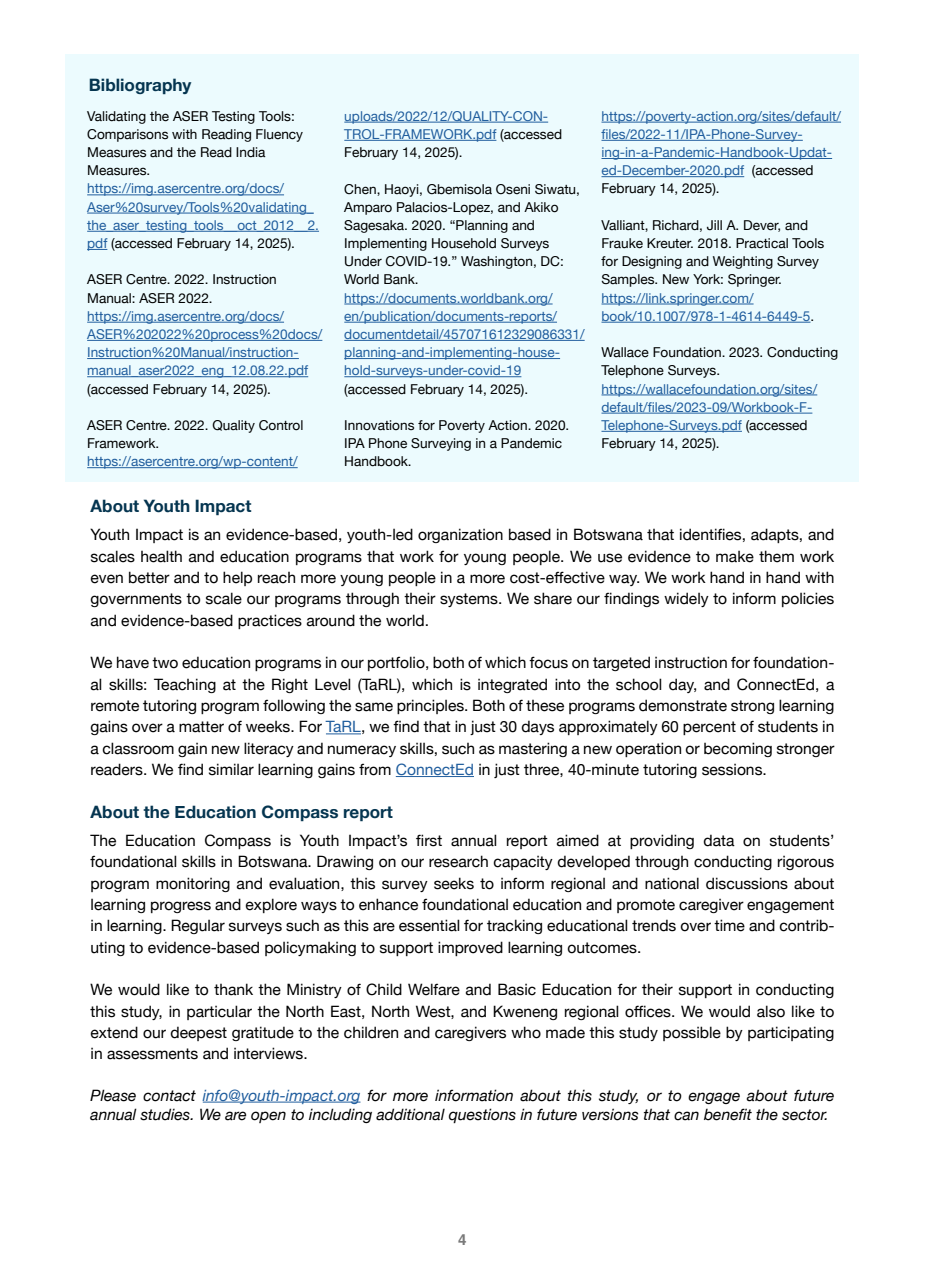
<style>
.page{position:relative;width:925px;height:1276px;background:#fff}
.page>*{position:absolute;margin:0;border:0;box-sizing:border-box;transform-origin:0 0}
.t1{font:700 17.1px "Helvetica Neue";color:#053550}
.t2{font:15.53px/21.4px "Helvetica Neue";color:#000;text-align:justify}
.t3{font:italic 15.53px/19.8px "Helvetica Neue";color:#000}
.t4{font:700 15.08px "Helvetica";color:#7a7a7a}
.t5{font:13.72px/18.2px "Helvetica Neue";color:#215e9e}
.t6{font:13.72px/18.2px "Helvetica Neue";color:#000}
.s1{color:#000}
.s2{color:#215e9e}
</style>
<div class="page">
<div style="left:66px;top:54px;width:793px;height:428px;background:#ecfbfe"></div>
<hr style="left:87px;top:194px;width:197px;height:1px;background:#215e9e">
<hr style="left:87px;top:213px;width:227px;height:1px;background:#215e9e">
<hr style="left:87px;top:231px;width:232px;height:1px;background:#215e9e">
<svg style="left:87px;top:249px;width:20px;height:1px"></svg>
<hr style="left:87px;top:322px;width:197px;height:1px;background:#215e9e">
<hr style="left:87px;top:340px;width:235px;height:1px;background:#215e9e">
<hr style="left:87px;top:358px;width:212px;height:1px;background:#215e9e">
<hr style="left:87px;top:376px;width:221px;height:1px;background:#215e9e">
<hr style="left:87px;top:467px;width:211px;height:1px;background:#215e9e">
<hr style="left:344px;top:122px;width:204px;height:1px;background:#215e9e">
<hr style="left:344px;top:140px;width:152px;height:1px;background:#215e9e">
<hr style="left:344px;top:304px;width:208px;height:1px;background:#215e9e">
<hr style="left:344px;top:322px;width:213px;height:1px;background:#215e9e">
<hr style="left:344px;top:340px;width:241px;height:1px;background:#215e9e">
<hr style="left:344px;top:358px;width:216px;height:1px;background:#215e9e">
<hr style="left:344px;top:376px;width:177px;height:1px;background:#215e9e">
<hr style="left:601px;top:122px;width:240px;height:1px;background:#215e9e">
<hr style="left:601px;top:140px;width:202px;height:1px;background:#215e9e">
<hr style="left:601px;top:158px;width:231px;height:1px;background:#215e9e">
<hr style="left:601px;top:176px;width:143px;height:1px;background:#215e9e">
<hr style="left:601px;top:304px;width:152px;height:1px;background:#215e9e">
<hr style="left:601px;top:322px;width:209px;height:1px;background:#215e9e">
<hr style="left:601px;top:394px;width:216px;height:1px;background:#215e9e">
<hr style="left:601px;top:413px;width:211px;height:1px;background:#215e9e">
<hr style="left:601px;top:431px;width:141px;height:1px;background:#215e9e">
<hr style="left:326px;top:733px;width:35px;height:1px;background:#215e9e">
<hr style="left:396px;top:776px;width:78px;height:1px;background:#215e9e">
<hr style="left:203px;top:1101px;width:157px;height:1px;background:#215e9e">
<p class="t1" style="left:89px;top:74px;width:104px">Bibliography</p>
<p class="t6" style="left:87px;top:107px;width:217px">Validating the ASER Testing Tools:<br>Comparisons with Reading Fluency<br>Measures and the Read India<br>Measures.</p>
<p class="t5" style="left:87px;top:179px;width:233px">https://img.asercentre.org/docs/ Aser%20survey/Tools%20validating_ the_aser_testing_tools__oct_2012__2. pdf <span class="s1">(accessed February 14, 2025).</span></p>
<p class="t6" style="left:87px;top:270px;width:191px">ASER Centre. 2022. Instruction<br>Manual: ASER 2022.</p>
<p class="t5" style="left:87px;top:306px;width:237px">https://img.asercentre.org/docs/ ASER%202022%20process%20docs/ Instruction%20Manual/instruction&shy;manual_aser2022_eng_12.08.22.pdf</p>
<p class="t6" style="left:87px;top:379px;width:185px">(accessed February 14, 2025).</p>
<p class="t6" style="left:87px;top:416px;width:218px">ASER Centre. 2022. Quality Control<br>Framework.</p>
<p class="t5" style="left:87px;top:452px;width:212px">https://asercentre.org/wp-content/</p>
<p class="t5" style="left:344px;top:107px;width:219px">uploads/2022/12/QUALITY-CON-<br>TROL-FRAMEWORK.pdf <span class="s1">(accessed<br>February 14, 2025).</span></p>
<p class="t6" style="left:344px;top:179px;width:237px">Chen, Haoyi, Gbemisola Oseni Siwatu,<br>Amparo Palacios-Lopez, and Akiko<br>Sagesaka. 2020. “Planning and<br>Implementing Household Surveys<br>Under COVID-19.” Washington, DC:<br>World Bank.</p>
<p class="t5" style="left:344px;top:288px;width:242px">https://documents.worldbank.org/ en/publication/documents-reports/ documentdetail/457071612329086331/ planning-and-implementing-house&shy;hold-surveys-under-covid-19</p>
<p class="t6" style="left:344px;top:379px;width:185px">(accessed February 14, 2025).</p>
<p class="t6" style="left:344px;top:416px;width:227px">Innovations for Poverty Action. 2020.<br>IPA Phone Surveying in a Pandemic<br>Handbook.</p>
<p class="t5" style="left:601px;top:107px;width:241px">https://poverty-action.org/sites/default/ files/2022-11/IPA-Phone-Survey&shy;ing-in-a-Pandemic-Handbook-Updat&shy;ed-December-2020.pdf <span class="s1">(accessed February 14, 2025).</span></p>
<p class="t6" style="left:601px;top:216px;width:224px">Valliant, Richard, Jill A. Dever, and Frauke Kreuter. 2018. Practical Tools for Designing and Weighting Survey Samples. New York: Springer.</p>
<p class="t5" style="left:601px;top:288px;width:214px">https://link.springer.com/ book/10.1007/978-1-4614-6449-5<span class="s1">.</span></p>
<p class="t6" style="left:601px;top:343px;width:238px">Wallace Foundation. 2023. Conducting<br>Telephone Surveys.</p>
<p class="t5" style="left:601px;top:379px;width:217px">https://wallacefoundation.org/sites/ default/files/2023-09/Workbook-F-Telephone-Surveys.pdf <span class="s1">(accessed February 14, 2025).</span></p>
<p class="t1" style="left:91px;top:495px;width:162px">About Youth Impact</p>
<p class="t2" style="left:91px;top:524px;width:745px">Youth Impact is an evidence-based, youth-led organization based in Botswana that identifies, adapts, and scales health and education programs that work for young people. We use evidence to make them work even better and to help reach more young people in a more cost-effective way. We work hand in hand with governments to scale our programs through their systems. We share our findings widely to inform policies and evidence-based practices around the world.</p>
<p class="t2" style="left:91px;top:652px;width:745px">We have two education programs in our portfolio, both of which focus on targeted instruction for foundation&shy;al skills: Teaching at the Right Level (TaRL), which is integrated into the school day, and ConnectEd, a remote tutoring program following the same principles. Both of these programs demonstrate strong learning gains over a matter of weeks. For <span class="s2">TaRL</span>, we find that in just 30 days approximately 60 percent of students in a classroom gain new literacy and numeracy skills, such as mastering a new operation or becoming stronger readers. We find similar learning gains from <span class="s2">ConnectEd</span> in just three, 40-minute tutoring sessions.</p>
<p class="t1" style="left:91px;top:801px;width:304px">About the Education Compass report</p>
<p class="t2" style="left:91px;top:829px;width:745px">The Education Compass is Youth Impact’s first annual report aimed at providing data on students’ foundational skills in Botswana. Drawing on our research capacity developed through conducting rigorous program monitoring and evaluation, this survey seeks to inform regional and national discussions about learning progress and explore ways to enhance foundational education and promote caregiver engagement in learning. Regular surveys such as this are essential for tracking educational trends over time and contrib&shy;uting to evidence-based policymaking to support improved learning outcomes.</p>
<p class="t2" style="left:91px;top:979px;width:745px">We would like to thank the Ministry of Child Welfare and Basic Education for their support in conducting this study, in particular the North East, North West, and Kweneng regional offices. We would also like to extend our deepest gratitude to the children and caregivers who made this study possible by participating in assessments and interviews.</p>
<p class="t3" style="left:91px;top:1085px;width:745px">Please contact <span class="s2">info@youth-impact.org</span> for more information about this study, or to engage about future annual studies. We are open to including additional questions in future versions that can benefit the sector.</p>
<p class="t4" style="left:458px;top:1233px;width:10px">4</p>
</div>
